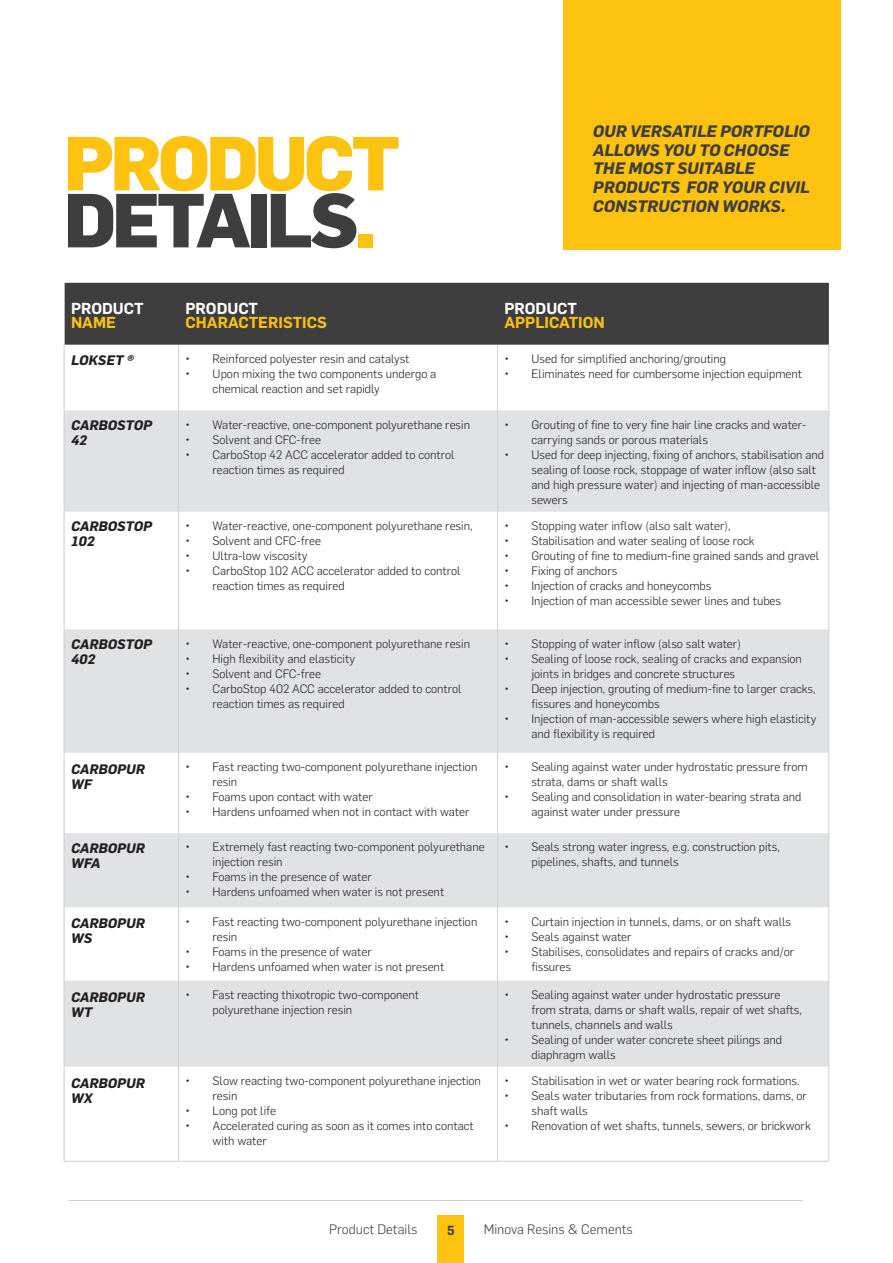
<style>
.page{position:relative;width:893px;height:1263px;background:#fff}
.page>*{position:absolute;margin:0;border:0;box-sizing:border-box;transform-origin:0 0}
.Flyer_heading_1_dark{font:800 75px/57px "Flama";letter-spacing:-.055em;color:#fec210}
.Introduction_grey{font:italic 700 16.35px/18.8px "Flama";letter-spacing:-.005em;color:#3e3e3f}
.t1{font:600 15.6px "Flama";color:#fec210}
.t2{font:600 15.6px "Flama";color:#fff}
.Copy{font:italic 700 13.5px/15px "Flama";color:#231f20}
.t3{font:300 13.5px "Flama";color:#3e3e3f}
.t4{font:600 12.9px "Flama";color:#3e3e3f}
.t5{font:300 12px/15px "Flama";color:#231f20}
.s1{color:#3e3e3f}
</style>
<div class="page">
<div style="left:563px;top:0;width:277px;height:249px;background:#fec210"></div>
<div style="left:65px;top:283px;width:764px;height:62px;background:#3e3e3f"></div>
<svg style="left:65px;top:410px;width:764px;height:657px;fill:#e1e2e4"></svg>
<hr style="left:178px;top:512px;width:1px;height:117px;background:#cfd0d2">
<hr style="left:497px;top:512px;width:1px;height:117px;background:#cfd0d2">
<hr style="left:829px;top:512px;width:1px;height:117px;background:#cfd0d2">
<hr style="left:64px;top:753px;width:1px;height:80px;background:#cfd0d2">
<hr style="left:178px;top:753px;width:1px;height:80px;background:#cfd0d2">
<hr style="left:497px;top:753px;width:1px;height:80px;background:#cfd0d2">
<hr style="left:829px;top:753px;width:1px;height:80px;background:#cfd0d2">
<hr style="left:64px;top:833px;width:1px;height:74px;background:#cfd0d2">
<hr style="left:178px;top:833px;width:1px;height:74px;background:#cfd0d2">
<hr style="left:497px;top:833px;width:1px;height:74px;background:#cfd0d2">
<hr style="left:829px;top:833px;width:1px;height:74px;background:#cfd0d2">
<hr style="left:829px;top:410px;width:1px;height:102px;background:#cfd0d2">
<hr style="left:178px;top:410px;width:1px;height:102px;background:#cfd0d2">
<hr style="left:497px;top:410px;width:1px;height:102px;background:#cfd0d2">
<hr style="left:64px;top:907px;width:1px;height:74px;background:#cfd0d2">
<hr style="left:178px;top:907px;width:1px;height:74px;background:#cfd0d2">
<hr style="left:497px;top:907px;width:1px;height:74px;background:#cfd0d2">
<hr style="left:829px;top:907px;width:1px;height:74px;background:#cfd0d2">
<hr style="left:64px;top:1067px;width:1px;height:94px;background:#cfd0d2">
<hr style="left:178px;top:1067px;width:1px;height:94px;background:#cfd0d2">
<hr style="left:497px;top:1067px;width:1px;height:94px;background:#cfd0d2">
<hr style="left:829px;top:1067px;width:1px;height:94px;background:#cfd0d2">
<hr style="left:64px;top:981px;width:1px;height:86px;background:#cfd0d2">
<hr style="left:178px;top:981px;width:1px;height:86px;background:#cfd0d2">
<hr style="left:497px;top:981px;width:1px;height:86px;background:#cfd0d2">
<hr style="left:829px;top:981px;width:1px;height:86px;background:#cfd0d2">
<hr style="left:64px;top:1161px;width:115px;height:1px;background:#d1d2d4">
<hr style="left:179px;top:1161px;width:318px;height:1px;background:#d1d2d4">
<hr style="left:497px;top:1161px;width:332px;height:1px;background:#d1d2d4">
<hr style="left:178px;top:629px;width:1px;height:124px;background:#cfd0d2">
<hr style="left:497px;top:629px;width:1px;height:124px;background:#cfd0d2">
<hr style="left:829px;top:629px;width:1px;height:124px;background:#cfd0d2">
<hr style="left:178px;top:345px;width:1px;height:65px;background:#cfd0d2">
<hr style="left:497px;top:345px;width:1px;height:65px;background:#cfd0d2">
<hr style="left:829px;top:345px;width:1px;height:65px;background:#cfd0d2">
<hr style="left:64px;top:410px;width:1px;height:102px;background:#cfd0d2">
<hr style="left:64px;top:512px;width:1px;height:117px;background:#cfd0d2">
<hr style="left:64px;top:629px;width:1px;height:124px;background:#cfd0d2">
<hr style="left:64px;top:345px;width:1px;height:65px;background:#cfd0d2">
<div style="left:437px;top:1215px;width:27px;height:48px;background:#fec210"></div>
<p class="Flyer_heading_1_dark" style="left:64px;top:130px;width:338px">PRODUCT<br><span class="s1">DETAILS</span>.</p>
<p class="Introduction_grey" style="left:593px;top:120px;width:218px">OUR VERSATILE PORTFOLIO<br>ALLOWS YOU TO CHOOSE<br>THE MOST SUITABLE<br>PRODUCTS FOR YOUR CIVIL<br>CONSTRUCTION WORKS.</p>
<p class="t2" style="left:71px;top:297px;width:74px">PRODUCT</p>
<p class="t1" style="left:71px;top:311px;width:47px">NAME</p>
<p class="t2" style="left:186px;top:297px;width:74px">PRODUCT</p>
<p class="t1" style="left:186px;top:311px;width:143px">CHARACTERISTICS</p>
<p class="Copy" style="left:71px;top:351px;width:64px">LOKSET ®</p>
<p class="t5" style="left:186px;top:351px;width:225px">• Reinforced polyester resin and catalyst</p>
<p class="t5" style="left:213px;top:366px;width:225px;text-indent:-27px">• Upon mixing the two components undergo a chemical reaction and set rapidly</p>
<p class="Copy" style="left:71px;top:417px;width:83px">CARBOSTOP<br>42</p>
<p class="t5" style="left:186px;top:416px;width:286px">• Water-reactive, one-component polyurethane resin</p>
<p class="t5" style="left:186px;top:431px;width:137px">• Solvent and CFC-free</p>
<p class="t5" style="left:213px;top:446px;width:244px;text-indent:-27px">• CarboStop 42 ACC accelerator added to control reaction times as required</p>
<p class="Copy" style="left:71px;top:518px;width:83px">CARBOSTOP<br>102</p>
<p class="t5" style="left:186px;top:518px;width:289px">• Water-reactive, one-component polyurethane resin,</p>
<p class="t5" style="left:186px;top:533px;width:137px">• Solvent and CFC-free</p>
<p class="t5" style="left:186px;top:548px;width:123px">• Ultra-low viscosity</p>
<p class="t5" style="left:213px;top:563px;width:250px;text-indent:-27px">• CarboStop 102 ACC accelerator added to control reaction times as required</p>
<p class="Copy" style="left:71px;top:636px;width:83px">CARBOSTOP<br>402</p>
<p class="t5" style="left:186px;top:635px;width:286px">• Water-reactive, one-component polyurethane resin</p>
<p class="t5" style="left:186px;top:650px;width:171px">• High flexibility and elasticity</p>
<p class="t5" style="left:186px;top:665px;width:137px">• Solvent and CFC-free</p>
<p class="t5" style="left:213px;top:680px;width:251px;text-indent:-27px">• CarboStop 402 ACC accelerator added to control reaction times as required</p>
<p class="Copy" style="left:71px;top:761px;width:75px">CARBOPUR<br>WF</p>
<p class="t5" style="left:213px;top:759px;width:266px;text-indent:-27px">• Fast reacting two-component polyurethane injection resin</p>
<p class="t5" style="left:186px;top:789px;width:189px">• Foams upon contact with water</p>
<p class="t5" style="left:186px;top:804px;width:285px">• Hardens unfoamed when not in contact with water</p>
<p class="Copy" style="left:71px;top:840px;width:75px">CARBOPUR<br>WFA</p>
<p class="t5" style="left:213px;top:839px;width:274px;text-indent:-27px">• Extremely fast reacting two-component polyurethane injection resin</p>
<p class="t5" style="left:186px;top:869px;width:188px">• Foams in the presence of water</p>
<p class="t5" style="left:186px;top:884px;width:260px">• Hardens unfoamed when water is not present</p>
<p class="Copy" style="left:71px;top:915px;width:75px">CARBOPUR<br>WS</p>
<p class="t5" style="left:213px;top:913px;width:266px;text-indent:-27px">• Fast reacting two-component polyurethane injection resin</p>
<p class="t5" style="left:186px;top:943px;width:188px">• Foams in the presence of water</p>
<p class="t5" style="left:186px;top:958px;width:260px">• Hardens unfoamed when water is not present</p>
<p class="t2" style="left:504px;top:297px;width:74px">PRODUCT</p>
<p class="t1" style="left:504px;top:311px;width:102px">APPLICATION</p>
<p class="t5" style="left:505px;top:351px;width:223px">• Used for simplified anchoring/grouting</p>
<p class="t5" style="left:505px;top:366px;width:299px">• Eliminates need for cumbersome injection equipment</p>
<p class="t5" style="left:531px;top:416px;width:277px;text-indent:-27px">• Grouting of fine to very fine hair line cracks and water&shy;carrying sands or porous materials</p>
<p class="t5" style="left:531px;top:446px;width:294px;text-indent:-27px">• Used for deep injecting, fixing of anchors, stabilisation and sealing of loose rock, stoppage of water inflow (also salt and high pressure water) and injecting of man-accessible sewers</p>
<p class="t5" style="left:504px;top:518px;width:228px">• Stopping water inflow (also salt water),</p>
<p class="t5" style="left:504px;top:533px;width:252px">• Stabilisation and water sealing of loose rock</p>
<p class="t5" style="left:504px;top:548px;width:316px">• Grouting of fine to medium-fine grained sands and gravel</p>
<p class="t5" style="left:504px;top:563px;width:114px">• Fixing of anchors</p>
<p class="t5" style="left:504px;top:578px;width:208px">• Injection of cracks and honeycombs</p>
<p class="t5" style="left:504px;top:593px;width:278px">• Injection of man accessible sewer lines and tubes</p>
<p class="t5" style="left:504px;top:635px;width:238px">• Stopping of water inflow (also salt water)</p>
<p class="t5" style="left:531px;top:650px;width:272px;text-indent:-27px">• Sealing of loose rock, sealing of cracks and expansion joints in bridges and concrete structures</p>
<p class="t5" style="left:531px;top:680px;width:286px;text-indent:-27px">• Deep injection, grouting of medium-fine to larger cracks, fissures and honeycombs</p>
<p class="t5" style="left:531px;top:710px;width:286px;text-indent:-27px">• Injection of man-accessible sewers where high elasticity and flexibility is required</p>
<p class="t5" style="left:531px;top:759px;width:278px;text-indent:-27px">• Sealing against water under hydrostatic pressure from strata, dams or shaft walls</p>
<p class="t5" style="left:531px;top:789px;width:272px;text-indent:-27px">• Sealing and consolidation in water-bearing strata and against water under pressure</p>
<p class="t5" style="left:531px;top:839px;width:250px;text-indent:-27px">• Seals strong water ingress, e.g. construction pits, pipelines, shafts, and tunnels</p>
<p class="t5" style="left:504px;top:913px;width:288px">• Curtain injection in tunnels, dams, or on shaft walls</p>
<p class="t5" style="left:504px;top:928px;width:129px">• Seals against water</p>
<p class="t5" style="left:531px;top:943px;width:264px;text-indent:-27px">• Stabilises, consolidates and repairs of cracks and/or fissures</p>
<p class="Copy" style="left:71px;top:989px;width:75px">CARBOPUR<br>WT</p>
<p class="t5" style="left:213px;top:987px;width:208px;text-indent:-27px">• Fast reacting thixotropic two-component polyurethane injection resin</p>
<p class="t5" style="left:531px;top:987px;width:272px;text-indent:-27px">• Sealing against water under hydrostatic pressure from strata, dams or shaft walls, repair of wet shafts, tunnels, channels and walls</p>
<p class="t5" style="left:531px;top:1032px;width:252px;text-indent:-27px">• Sealing of under water concrete sheet pilings and diaphragm walls</p>
<p class="Copy" style="left:71px;top:1075px;width:75px">CARBOPUR<br>WX</p>
<p class="t5" style="left:213px;top:1073px;width:270px;text-indent:-27px">• Slow reacting two-component polyurethane injection resin</p>
<p class="t5" style="left:186px;top:1103px;width:92px">• Long pot life</p>
<p class="t5" style="left:213px;top:1118px;width:263px;text-indent:-27px">• Accelerated curing as soon as it comes into contact with water</p>
<p class="t5" style="left:504px;top:1073px;width:297px">• Stabilisation in wet or water bearing rock formations.</p>
<p class="t5" style="left:531px;top:1088px;width:277px;text-indent:-27px">• Seals water tributaries from rock formations, dams, or shaft walls</p>
<p class="t5" style="left:504px;top:1118px;width:308px">• Renovation of wet shafts, tunnels, sewers, or brickwork</p>
<p class="t3" style="left:329px;top:1220px;width:90px">Product Details</p>
<p class="t4" style="left:447px;top:1221px;width:9px">5</p>
<p class="t3" style="left:484px;top:1220px;width:151px">Minova Resins &amp; Cements</p>
</div>
